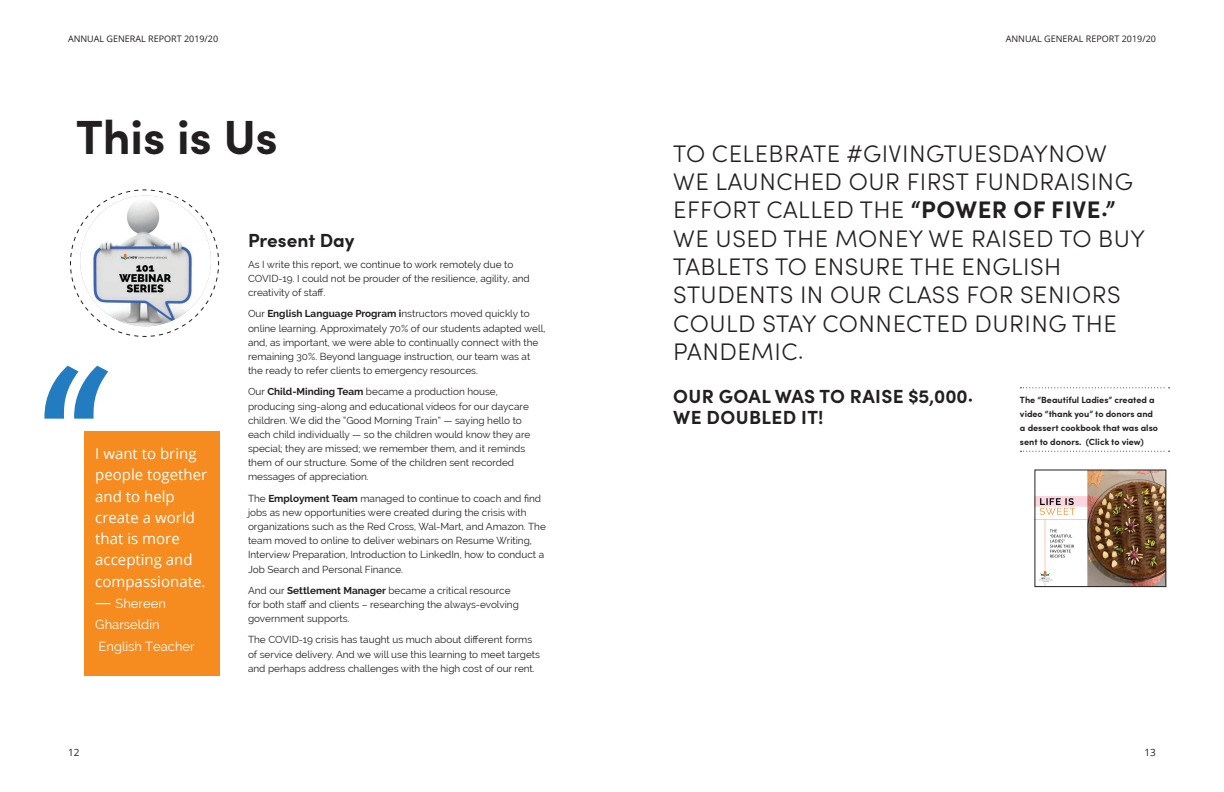
<style>
.page{position:relative;width:1224px;height:792px;background:#fff}
.page>*{position:absolute;margin:0;border:0;box-sizing:border-box;transform-origin:0 0}
.t1{font:700 180px "Sofia Pro";color:#237cbf}
.t2{font:700 48px "Sofia Pro";color:#231f20}
.t3{font:300 24px/28.3px "Sofia Pro";letter-spacing:.02em;color:#231f20}
.t4{font:700 19px/21.3px "Sofia Pro";letter-spacing:.02em;color:#231f20}
.t5{font:700 19px "Sofia Pro";color:#231f20}
.t6{font:15px/21.3px "Open Sans";color:#fff}
.t7{font:13px/21.3px "Raleway";color:#fff}
.t8{font:10px/14.2px "Raleway";color:#231f20}
.t9{font:10px "Open Sans";color:#231f20}
.t10{font:700 9px/14.2px "Sofia Pro";color:#231f20}
.t11{font:9px "Open Sans";color:#231f20}
.s1{font-family:"Open Sans";font-size:16px}
.s2{font-weight:700}
</style>
<div class="page">
<svg style="left:70px;top:189px;width:150px;height:148px"></svg>
<div style="left:84px;top:432px;width:135px;height:244px;background:#f68b1f"></div>
<svg style="left:1020px;top:387px;width:150px;height:1px"></svg>
<svg style="left:1020px;top:451px;width:150px;height:1px"></svg>
<img style="left:1036px;top:472px;width:128px;height:113px">
<div style="left:1034px;top:470px;width:132px;height:117px;border:1px solid #231f20"></div>
<p class="t11" style="left:68px;top:33px;width:152px">ANNUAL GENERAL REPORT 2019/20</p>
<p class="t11" style="left:1006px;top:33px;width:152px">ANNUAL GENERAL REPORT 2019/20</p>
<h2 class="t2" style="left:76px;top:101px;width:203px">This is Us</h2>
<h1 class="t1" style="left:36px;top:293px;width:77px">“</h1>
<h3 class="t6" style="left:95px;top:443px;width:114px">I want to bring people together and to help create a world that is more accepting and compassionate.</h3>
<h3 class="t7" style="left:95px;top:593px;width:101px"><span class="s1">—</span> Shereen<br>Gharseldin<br>English Teacher</h3>
<h3 class="t5" style="left:248px;top:225px;width:108px">Present Day</h3>
<p class="t8" style="left:248px;top:257px;width:283px">As I write this report, we continue to work remotely due to<br>COVID-19. I could not be prouder of the resilience, agility, and creativity of staff.</p>
<p class="t8" style="left:248px;top:307px;width:299px">Our <span class="s2">English Language Program i</span>nstructors moved quickly to online learning. Approximately 70% of our students adapted well, and, as important, we were able to continually connect with the remaining 30%. Beyond language instruction, our team was at the ready to refer clients to emergency resources.</p>
<p class="t8" style="left:248px;top:385px;width:284px">Our <span class="s2">Child-Minding Team</span> became a production house, producing sing-along and educational videos for our daycare children. We did the “Good Morning Train” — saying hello to each child individually — so the children would know they are special; they are missed; we remember them, and it reminds them of our structure. Some of the children sent recorded messages of appreciation.</p>
<p class="t8" style="left:248px;top:491px;width:299px">The <span class="s2">Employment Team</span> managed to continue to coach and find jobs as new opportunities were created during the crisis with organizations such as the Red Cross, Wal-Mart, and Amazon. The team moved to online to deliver webinars on Resume Writing, Interview Preparation, Introduction to LinkedIn, how to conduct a Job Search and Personal Finance.</p>
<p class="t8" style="left:248px;top:583px;width:272px">And our <span class="s2">Settlement Manager</span> became a critical resource for both staff and clients – researching the always-evolving government supports.</p>
<p class="t8" style="left:248px;top:633px;width:294px">The COVID-19 crisis has taught us much about different forms of service delivery. And we will use this learning to meet targets and perhaps address challenges with the high cost of our rent.</p>
<p class="t3" style="left:673px;top:138px;width:473px">TO CELEBRATE #GIVINGTUESDAYNOW<br>WE LAUNCHED OUR FIRST FUNDRAISING<br>EFFORT CALLED THE <span class="s2">“POWER OF FIVE.”<br></span>WE USED THE MONEY WE RAISED TO BUY<br>TABLETS TO ENSURE THE ENGLISH<br>STUDENTS IN OUR CLASS FOR SENIORS<br>COULD STAY CONNECTED DURING THE<br>PANDEMIC.</p>
<h3 class="t4" style="left:673px;top:384px;width:302px">OUR GOAL WAS TO RAISE $5,000.<br>WE DOUBLED IT!</h3>
<p class="t10" style="left:1020px;top:392px;width:140px">The “Beautiful Ladies” created a video “thank you” to donors and a dessert cookbook that was also sent to donors. (Click to view)</p>
<p class="t9" style="left:68px;top:745px;width:13px">12</p>
<p class="t9" style="left:1145px;top:745px;width:13px">13</p>
</div>
